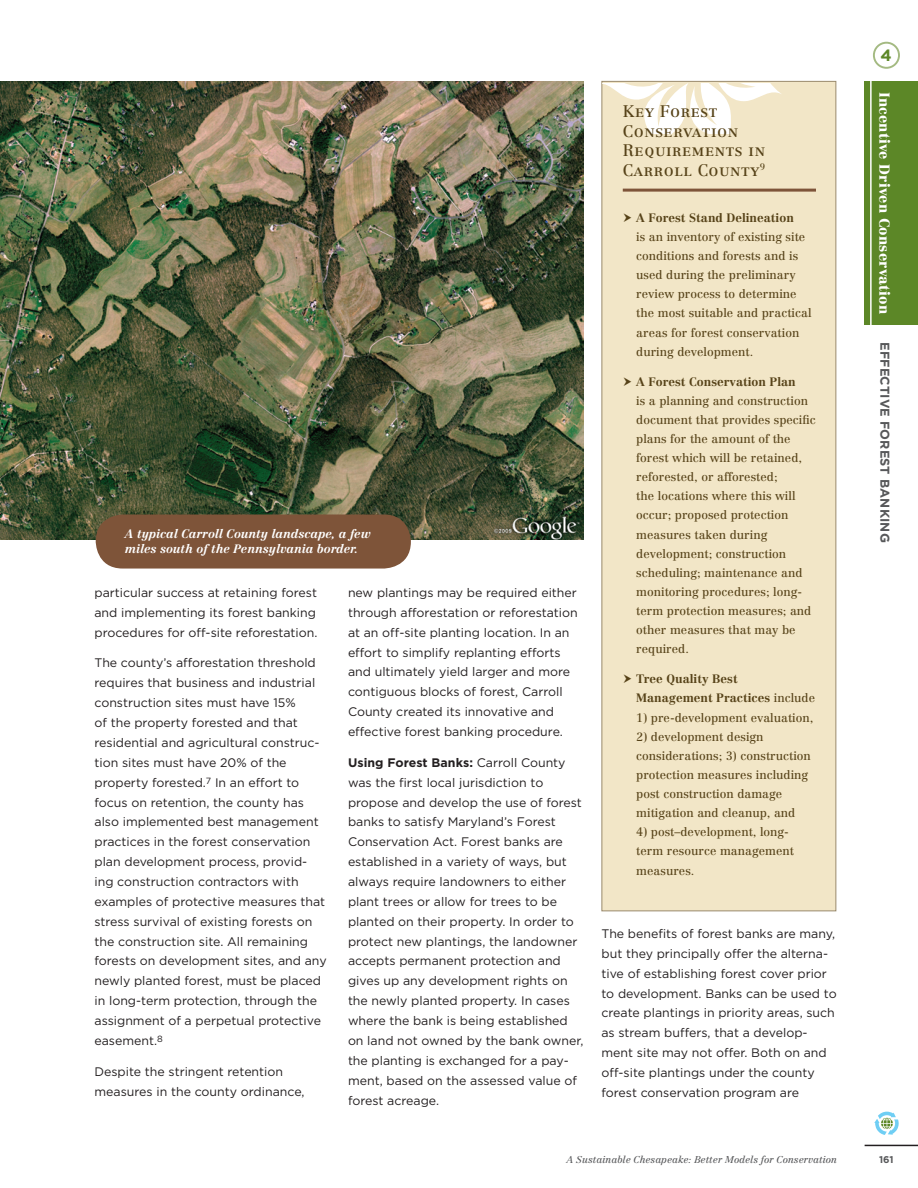
<style>
.page{position:relative;width:918px;height:1188px;background:#fff}
.page>*{position:absolute;margin:0;border:0;box-sizing:border-box;transform-origin:0 0}
.SideBar-Header{font:16.5px/19.5px "Centennial Roman SC";letter-spacing:.035em;color:#564218}
.t1{font:700 16.35px "Gotham";color:#5c8727}
.t2{font:900 14.25px "Centennial";letter-spacing:.01em;color:#fff}
.t3{font:700 12.75px "Gotham";letter-spacing:.01em;color:#57585a}
.Paragraph_Style{font:12.3px/19.8px "Gotham";color:#231f20}
.Sidebar-_bullets{font:12px/19.2px "Centennial";color:#564218}
.Photo_Caption{font:italic 700 12px/15px "Centennial";color:#fff}
.Sidebar-_bullets-2{font:700 12px/19px "Centennial";color:#564218}
.t4{font:italic 9.75px "Centennial";color:#57585a}
.t5{font:700 9.75px "Gotham";color:#57585a}
.SideBar-Header-2{font:9px "Centennial Roman SC";color:#564218}
.s1{font-weight:700}
.s2{font-weight:400}
</style>
<div class="page">
<hr style="left:865px;top:1145px;width:53px;height:1px;background:#231f20">
<div style="left:873px;top:1109px;width:28px;height:29px;border:1px solid #fff;border-radius:50%"></div>
<svg style="left:874px;top:1112px;width:25px;height:23px"></svg>
<div style="left:865px;top:81px;width:53px;height:244px;background:#5c8727"></div>
<div style="left:873px;top:42px;width:27px;height:27px;border:2px solid #a4ba82;border-radius:50%"></div>
<hr style="left:870px;top:69px;width:2px;height:269px;background:#fff">
<img style="left:0;top:81px;width:584px;height:459px">
<div style="left:602px;top:81px;width:234px;height:830px;background:#f2e6c7;border:1px solid #9a8a6c"></div>
<svg style="left:602px;top:83px;width:179px;height:51px"></svg>
<hr style="left:623px;top:189px;width:193px;height:3px;background:#7e5439">
<div style="left:96px;top:514px;width:315px;height:55px;background:#7e5439;border-radius:27px"></div>
<p class="Photo_Caption" style="left:125px;top:526px;width:247px">A typical Carroll County landscape, a few miles south of the Pennsylvania border.</p>
<p class="Paragraph_Style" style="left:94px;top:582px;width:225px">particular success at retaining forest and implementing its forest banking procedures for off-site reforestation.</p>
<p class="Paragraph_Style" style="left:94px;top:653px;width:234px">The county’s afforestation threshold requires that business and industrial construction sites must have 15%<br>of the property forested and that residential and agricultural construc&shy;tion sites must have 20% of the property forested.<sup>7</sup> In an effort to focus on retention, the county has also implemented best management practices in the forest conservation plan development process, provid&shy;ing construction contractors with examples of protective measures that stress survival of existing forests on the construction site. All remaining forests on development sites, and any newly planted forest, must be placed in long-term protection, through the assignment of a perpetual protective easement.<sup>8</sup></p>
<p class="Paragraph_Style" style="left:94px;top:1061px;width:212px">Despite the stringent retention measures in the county ordinance,</p>
<p class="Paragraph_Style" style="left:348px;top:582px;width:231px">new plantings may be required either through afforestation or reforestation at an off-site planting location. In an effort to simplify replanting efforts and ultimately yield larger and more contiguous blocks of forest, Carroll County created its innovative and effective forest banking procedure.</p>
<p class="Paragraph_Style" style="left:348px;top:752px;width:237px"><span class="s1">Using Forest Banks:</span> Carroll County was the first local jurisdiction to propose and develop the use of forest banks to satisfy Maryland’s Forest Conservation Act. Forest banks are established in a variety of ways, but always require landowners to either plant trees or allow for trees to be planted on their property. In order to protect new plantings, the landowner accepts permanent protection and gives up any development rights on the newly planted property. In cases where the bank is being established on land not owned by the bank owner, the planting is exchanged for a pay&shy;ment, based on the assessed value of forest acreage.</p>
<p class="SideBar-Header" style="left:623px;top:102px;width:144px">Key Forest<br>Conservation<br>Requirements in<br>Carroll County</p>
<p class="SideBar-Header-2" style="left:760px;top:160px;width:7px">9</p>
<p class="Sidebar-_bullets" style="left:636px;top:208px;width:177px"><span class="s1">A Forest Stand Delineation<br></span>is an inventory of existing site conditions and forests and is used during the preliminary review process to determine the most suitable and practical areas for forest conservation during development.</p>
<p class="Sidebar-_bullets" style="left:636px;top:372px;width:181px"><span class="s1">A Forest Conservation Plan<br></span>is a planning and construction document that provides specific plans for the amount of the forest which will be retained, reforested, or afforested;<br>the locations where this will occur; proposed protection measures taken during development; construction scheduling; maintenance and monitoring procedures; long&shy;term protection measures; and other measures that may be required.</p>
<p class="Sidebar-_bullets-2" style="left:636px;top:670px;width:180px">Tree Quality Best<br>Management Practices <span class="s2">include</span></p>
<p class="Sidebar-_bullets" style="left:636px;top:708px;width:179px">1) pre-development evaluation,</p>
<p class="Sidebar-_bullets" style="left:636px;top:727px;width:176px">2) development design considerations; 3) construction protection measures including post construction damage mitigation and cleanup, and</p>
<p class="Sidebar-_bullets" style="left:636px;top:822px;width:159px">4) post–development, long&shy;term resource management measures.</p>
<p class="Paragraph_Style" style="left:602px;top:924px;width:237px">The benefits of forest banks are many, but they principally offer the alterna&shy;tive of establishing forest cover prior to development. Banks can be used to create plantings in priority areas, such as stream buffers, that a develop&shy;ment site may not offer. Both on and off-site plantings under the county forest conservation program are</p>
<p class="t4" style="left:567px;top:1153px;width:272px">A Sustainable Chesapeake: Better Models for Conservation</p>
<h2 class="t1" style="left:881px;top:46px;width:13px">4</h2>
<p class="t2" style="left:894px;top:92px;width:223px;rotate:90deg">Incentive Driven Conservation</p>
<p class="t3" style="left:892px;top:342px;width:202px;rotate:90deg">Effective Forest Banking</p>
<p class="t5" style="left:879px;top:1154px;width:16px">161</p>
</div>
